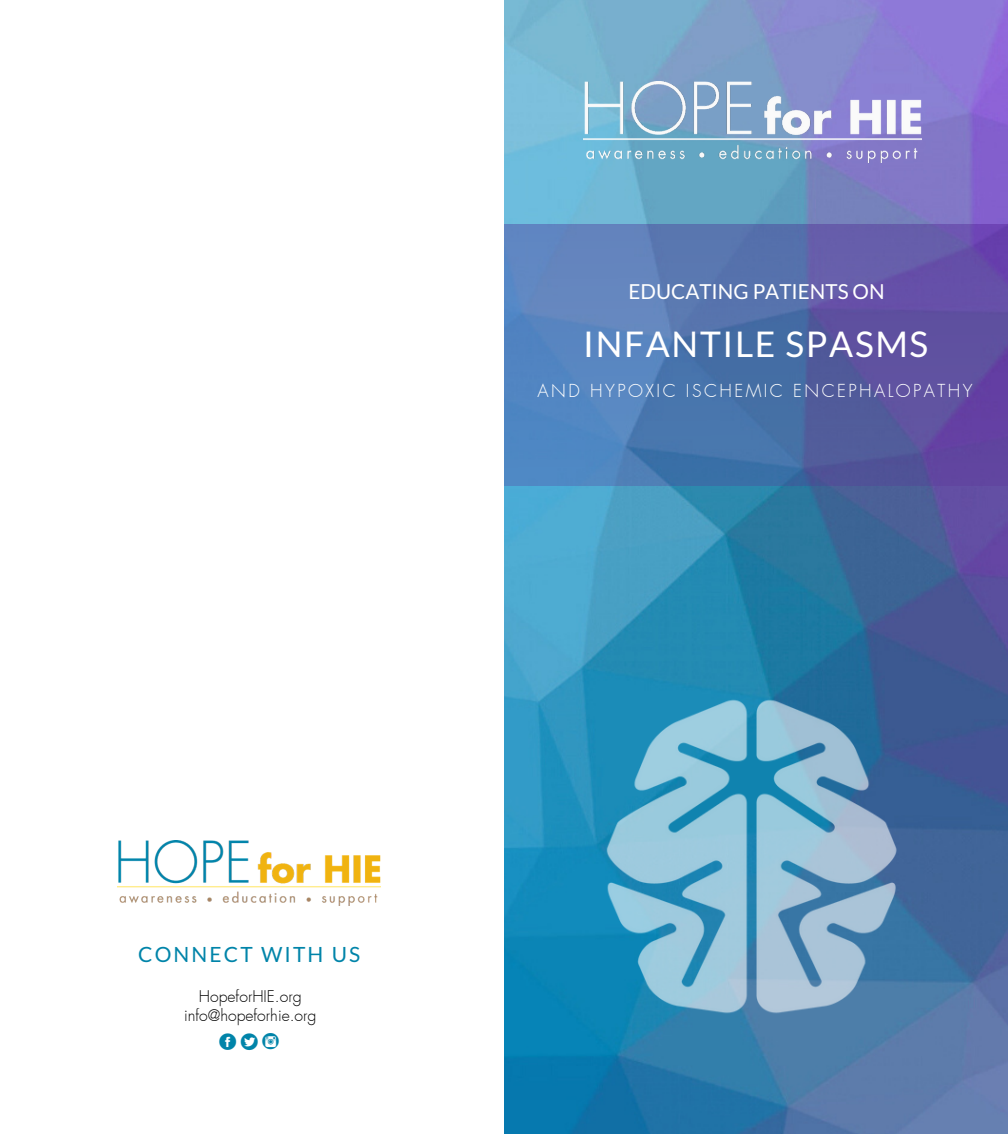
<style>
.page{position:relative;width:1008px;height:1134px;background:#fff}
.page>*{position:absolute;margin:0;border:0;box-sizing:border-box;transform-origin:0 0}
.t1{font:35.35px "Lato";letter-spacing:.045em;color:#fff}
.t2{font:30.1px "Social Circles";color:#0084a9}
.t3{font:21px "Lato";letter-spacing:.1em;color:#0084a9}
.t4{font:20.65px "Lato";color:#fff}
.t5{font:300 17.5px "Futura";letter-spacing:.14em;color:#fff}
.t6{font:300 15.75px/19.6px "Futura";color:#000;text-align:center}
</style>
<div class="page">
<img style="left:117px;top:841px;width:264px;height:64px">
<img style="left:505px;top:0;width:503px;height:1134px">
<img style="left:584px;top:689px;width:328px;height:329px">
<img style="left:584px;top:81px;width:337px;height:82px">
<svg style="left:504px;top:225px;width:504px;height:261px;background:#566bad"></svg>
<h3 class="t4" style="left:629px;top:279px;width:258px">EDUCATING PATIENTS ON</h3>
<h1 class="t1" style="left:583px;top:322px;width:347px">INFANTILE SPASMS</h1>
<p class="t5" style="left:538px;top:382px;width:437px">AND HYPOXIC ISCHEMIC ENCEPHALOPATHY</p>
<h1 class="t1" style="left:564px;top:379px;width:347px">INFANTILE SPASMS</h1>
<h3 class="t3" style="left:138px;top:942px;width:223px">CONNECT WITH US</h3>
<p class="t6" style="left:184px;top:988px;width:134px">HopeforHIE.org info@hopeforhie.org</p>
<h2 class="t2" style="left:217px;top:1027px;width:66px">fti</h2>
</div>
